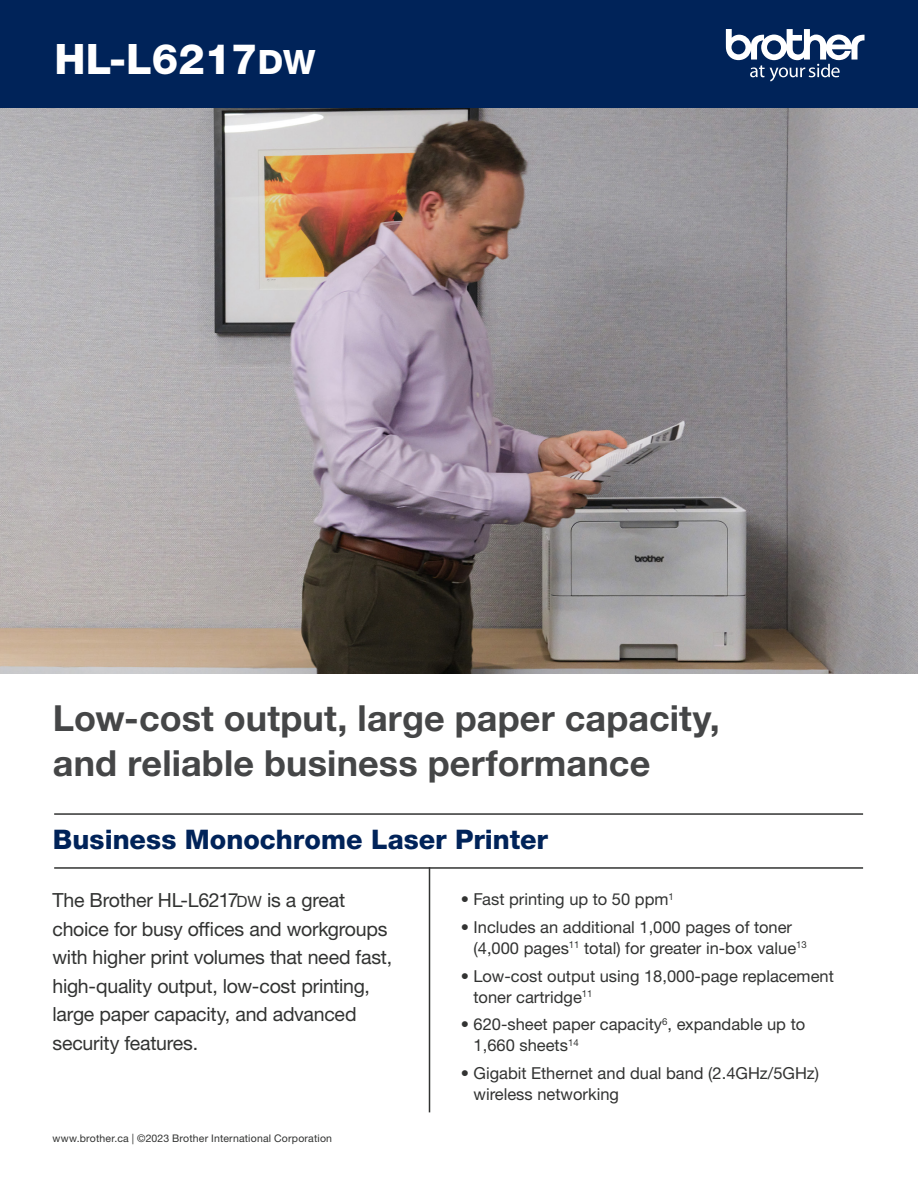
<style>
.page{position:relative;width:918px;height:1188px;background:#fff}
.page>*{position:absolute;margin:0;border:0;box-sizing:border-box;transform-origin:0 0}
.t1{font:42px "Helvetica Neue LTW1 G Hv SC800";color:#fff}
.t2{font:700 36px/45px "Helvetica Neue LTW1 G";letter-spacing:.005em;color:#454647}
.t3{font:800 27px "Helvetica Neue LTW1 G";color:#002359}
.t4{font:19.5px/28.5px "Helvetica Neue LTW1 G";letter-spacing:-.015em;color:#323332}
.t5{font:16.5px/21px "Helvetica Neue LTW1 G";color:#323332}
.t6{font:10.5px "Helvetica Neue LTW1 G";letter-spacing:.015em;color:#323332}
.s1{font-size:33.6px}
.s2{font-family:"Helvetica Neue LTW1 G Roman SC800";font-size:15.6px}
</style>
<div class="page">
<img style="left:0;top:108px;width:918px;height:565px">
<hr style="left:54px;top:813px;width:809px;height:2px;background:#323332">
<hr style="left:429px;top:867px;width:1px;height:245px;background:#323332">
<hr style="left:54px;top:867px;width:809px;height:2px;background:#323332">
<div style="left:0;top:0;width:918px;height:108px;background:#002359"></div>
<svg style="left:726px;top:29px;width:139px;height:52px"></svg>
<p class="t1" style="left:55px;top:34px;width:263px">HL-L6217<span class="s1">dw</span></p>
<p class="t2" style="left:53px;top:696px;width:668px">Low-cost output, large paper capacity, and reliable business performance</p>
<p class="t3" style="left:53px;top:823px;width:497px">Business Monochrome Laser Printer</p>
<p class="t4" style="left:52px;top:886px;width:341px">The Brother HL-L6217<span class="s2">dw</span> is a great choice for busy offices and workgroups with higher print volumes that need fast, high-quality output, low-cost printing, large paper capacity, and advanced security features.</p>
<p class="t6" style="left:52px;top:1132px;width:281px">www.brother.ca | ©2023 Brother International Corporation</p>
<p class="t5" style="left:461px;top:889px;width:215px">• Fast printing up to 50 ppm<sup>1</sup></p>
<p class="t5" style="left:474px;top:916px;width:335px;text-indent:-13px">• Includes an additional 1,000 pages of toner (4,000 pages<sup>11</sup> total) for greater in-box value<sup>13</sup></p>
<p class="t5" style="left:474px;top:965px;width:362px;text-indent:-13px">• Low-cost output using 18,000-page replacement toner cartridge<sup>11</sup></p>
<p class="t5" style="left:474px;top:1014px;width:333px;text-indent:-13px">• 620-sheet paper capacity<sup>6</sup>, expandable up to<br>1,660 sheets<sup>14</sup></p>
<p class="t5" style="left:474px;top:1063px;width:347px;text-indent:-13px">• Gigabit Ethernet and dual band (2.4GHz/5GHz) wireless networking</p>
</div>
